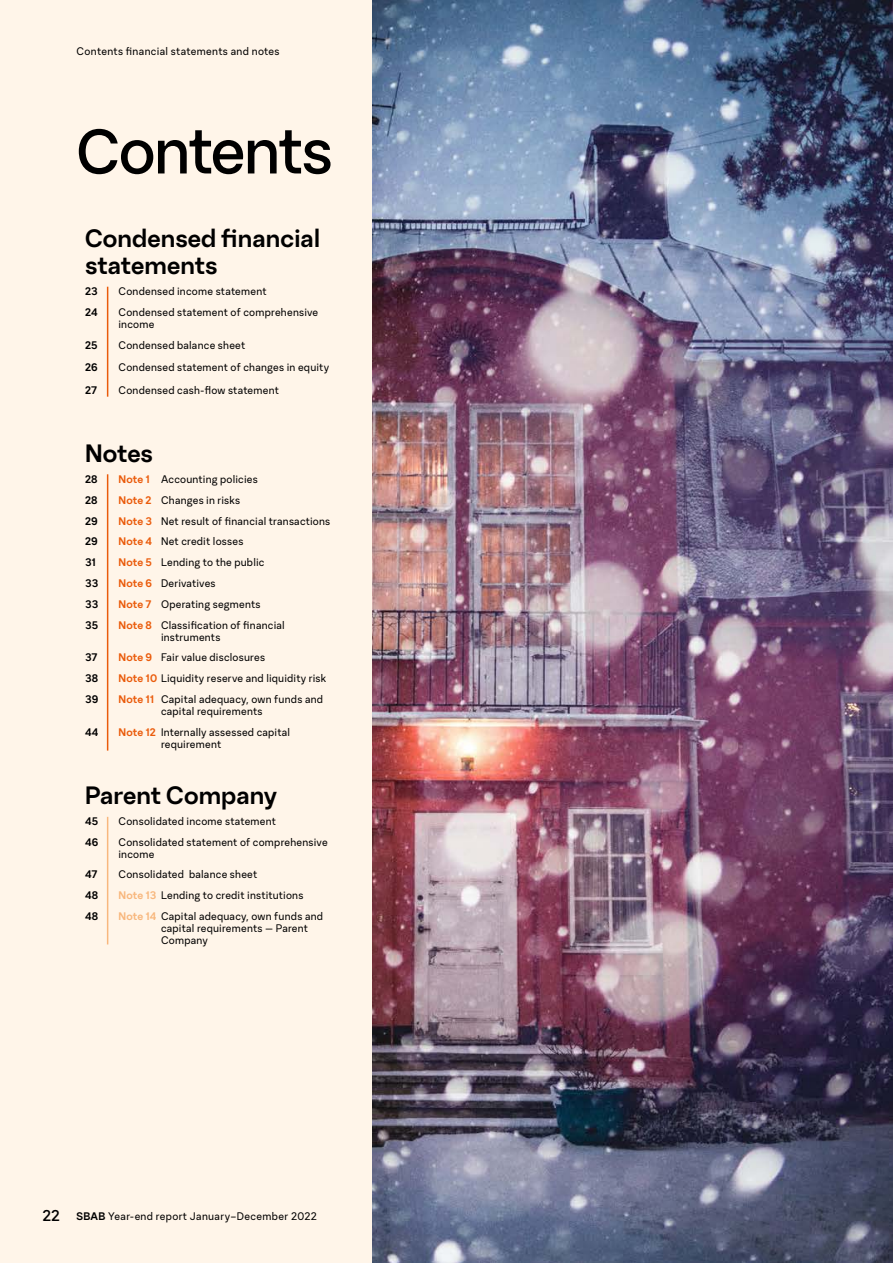
<style>
.page{position:relative;width:893px;height:1263px;background:#fff}
.page>*{position:absolute;margin:0;border:0;box-sizing:border-box;transform-origin:0 0}
.t1{font:60px "SBAB Display";letter-spacing:-.015em;color:#000}
.t2{font:700 24px/27px "SBAB";color:#000}
.t3{font:10.5px/12px "SBAB";letter-spacing:.02em;color:#000}
.t4{font:700 10.5px "SBAB";letter-spacing:.01em;color:#000}
.s1{font-weight:700;color:#ea5b0b}
.s2{font-weight:700;color:#f8b77d}
.s3{font-family:"SBAB Display";font-size:15px}
.s4{font-weight:700}
</style>
<div class="page">
<img style="left:371px;top:0;width:522px;height:1263px">
<div style="left:0;top:0;width:371px;height:1263px;background:#fff5e9"></div>
<hr style="left:107px;top:287px;width:1px;height:110px;background:#ea5b0b">
<hr style="left:107px;top:474px;width:1px;height:277px;background:#ea5b0b">
<hr style="left:107px;top:817px;width:1px;height:127px;background:#f8b77d">
<p class="t3" style="left:77px;top:45px;width:205px">Contents financial statements and notes</p>
<h1 class="t1" style="left:77px;top:113px;width:257px">Contents</h1>
<h2 class="t2" style="left:85px;top:224px;width:237px">Condensed financial statements</h2>
<p class="t4" style="left:85px;top:284px;width:14px">23</p>
<p class="t3" style="left:118px;top:285px;width:150px">Condensed income statement</p>
<p class="t4" style="left:85px;top:305px;width:14px">24</p>
<p class="t3" style="left:118px;top:306px;width:201px">Condensed statement of comprehensive income</p>
<p class="t4" style="left:85px;top:338px;width:14px">25</p>
<p class="t3" style="left:118px;top:339px;width:128px">Condensed balance sheet</p>
<p class="t4" style="left:85px;top:361px;width:14px">26</p>
<p class="t3" style="left:118px;top:361px;width:212px">Condensed statement of changes in equity</p>
<p class="t4" style="left:85px;top:383px;width:14px">27</p>
<p class="t3" style="left:118px;top:384px;width:162px">Condensed cash-flow statement</p>
<h2 class="t2" style="left:85px;top:439px;width:70px">Notes</h2>
<p class="t4" style="left:85px;top:472px;width:14px">28</p>
<p class="t3" style="left:118px;top:473px;width:141px"><span class="s1">Note 1</span> Accounting policies</p>
<p class="t4" style="left:85px;top:493px;width:14px">28</p>
<p class="t3" style="left:118px;top:494px;width:123px"><span class="s1">Note 2</span> Changes in risks</p>
<p class="t4" style="left:85px;top:514px;width:14px">29</p>
<p class="t3" style="left:118px;top:515px;width:213px"><span class="s1">Note 3</span> Net result of financial transactions</p>
<p class="t4" style="left:85px;top:534px;width:14px">29</p>
<p class="t3" style="left:118px;top:535px;width:126px"><span class="s1">Note 4</span> Net credit losses</p>
<p class="t4" style="left:85px;top:555px;width:13px">31</p>
<p class="t3" style="left:118px;top:556px;width:147px"><span class="s1">Note 5</span> Lending to the public</p>
<p class="t4" style="left:85px;top:576px;width:15px">33</p>
<p class="t3" style="left:118px;top:577px;width:99px"><span class="s1">Note 6</span> Derivatives</p>
<p class="t4" style="left:85px;top:597px;width:15px">33</p>
<p class="t3" style="left:118px;top:598px;width:144px"><span class="s1">Note 7</span> Operating segments</p>
<p class="t4" style="left:85px;top:618px;width:15px">35</p>
<p class="t3" style="left:161px;top:619px;width:125px;text-indent:-43px"><span class="s1">Note 8</span> Classification of financial instruments</p>
<p class="t4" style="left:85px;top:650px;width:14px">37</p>
<p class="t3" style="left:118px;top:651px;width:148px"><span class="s1">Note 9</span> Fair value disclosures</p>
<p class="t4" style="left:85px;top:671px;width:15px">38</p>
<p class="t3" style="left:118px;top:672px;width:209px"><span class="s1">Note 10</span> Liquidity reserve and liquidity risk</p>
<p class="t4" style="left:85px;top:692px;width:15px">39</p>
<p class="t3" style="left:161px;top:693px;width:164px;text-indent:-43px"><span class="s1">Note 11</span> Capital adequacy, own funds and capital requirements</p>
<p class="t4" style="left:85px;top:725px;width:15px">44</p>
<p class="t3" style="left:161px;top:726px;width:131px;text-indent:-43px"><span class="s1">Note 12</span> Internally assessed capital requirement</p>
<h2 class="t2" style="left:85px;top:781px;width:194px">Parent Company</h2>
<p class="t4" style="left:85px;top:814px;width:15px">45</p>
<p class="t3" style="left:118px;top:815px;width:159px">Consolidated income statement</p>
<p class="t4" style="left:85px;top:835px;width:15px">46</p>
<p class="t3" style="left:118px;top:836px;width:211px">Consolidated statement of comprehensive income</p>
<p class="t4" style="left:85px;top:867px;width:14px">47</p>
<p class="t3" style="left:118px;top:868px;width:140px">Consolidated balance sheet</p>
<p class="t4" style="left:85px;top:888px;width:15px">48</p>
<p class="t3" style="left:118px;top:889px;width:186px"><span class="s2">Note 13</span> Lending to credit institutions</p>
<p class="t4" style="left:85px;top:909px;width:15px">48</p>
<p class="t3" style="left:161px;top:910px;width:164px;text-indent:-43px"><span class="s2">Note 14</span> Capital adequacy, own funds and capital requirements — Parent<br>Company</p>
<p class="t3" style="left:43px;top:1210px;width:276px"><span class="s3">22</span> <span class="s4">SBAB</span> Year-end report January–December 2022</p>
</div>
